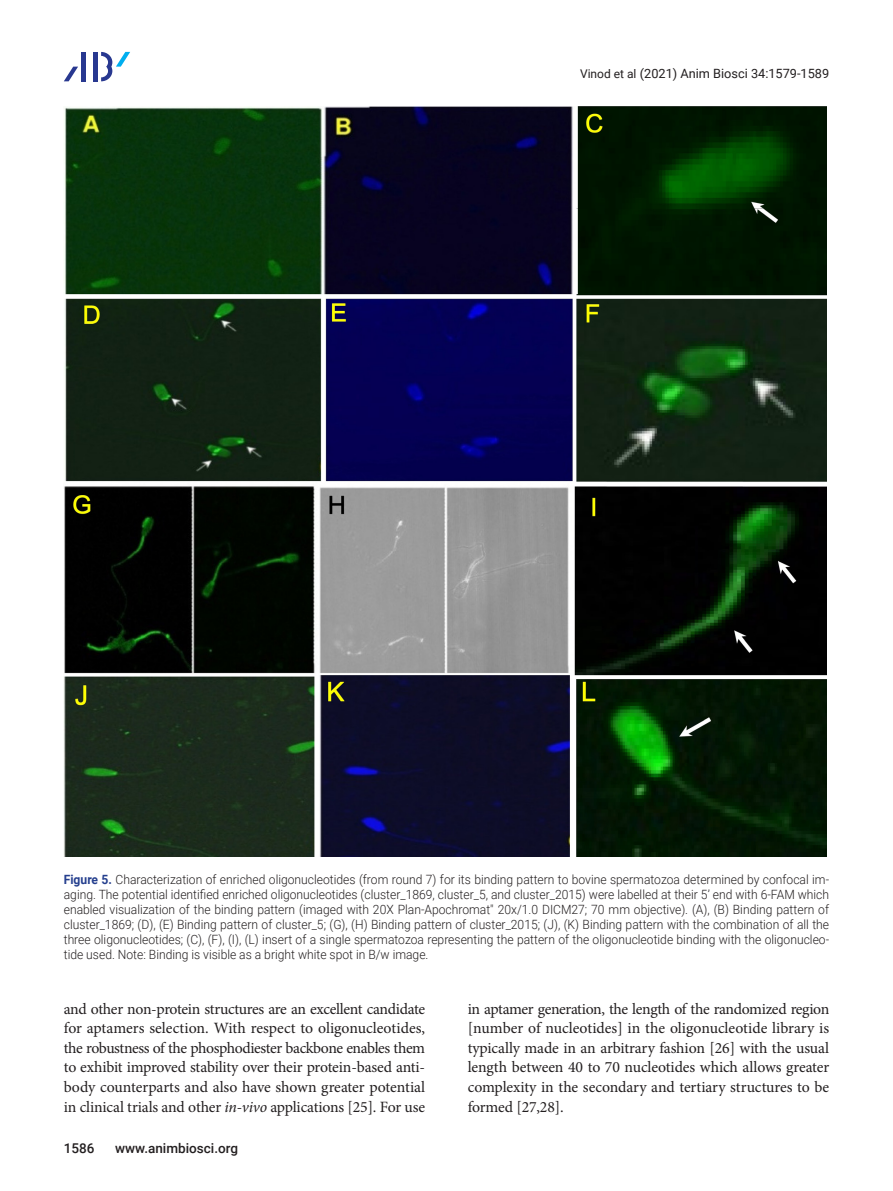
<style>
.page{position:relative;width:893px;height:1191px;background:#fff}
.page>*{position:absolute;margin:0;border:0;box-sizing:border-box;transform-origin:0 0}
.본문{font:15.75px/19.5px "Minion Pro";letter-spacing:-.01em;color:#231f20;text-align:justify}
.t1{font:500 13.5px "Roboto";color:#231f20}
.표_그림__제목{font:300 12.75px/15px "Roboto";color:#231f20;text-align:justify;scale:.95 1}
.t2{font:12.75px "Roboto";color:#231f20}
.s1{font-size:12px}
.s2{font-weight:700;color:#253f8e}
.s3{font-style:italic}
</style>
<div class="page">
<div style="left:93px;top:52px;width:5px;height:29px;background:#283890"></div>
<hr style="left:82px;top:52px;width:4px;height:29px;background:#283890">
<svg style="left:64px;top:67px;width:14px;height:14px"></svg>
<svg style="left:101px;top:52px;width:29px;height:29px"></svg>
<img style="left:64px;top:106px;width:762px;height:750px">
<p class="t2" style="left:580px;top:65px;width:251px"><span class="s1">Vinod et al</span> (2021) Anim Biosci 34:1579-1589</p>
<p class="표_그림__제목" style="left:64px;top:871px;width:807px"><span class="s2">Figure 5.</span> Characterization of enriched oligonucleotides (from round 7) for its binding pattern to bovine spermatozoa determined by confocal im&shy;aging. The potential identified enriched oligonucleotides (cluster_1869, cluster_5, and cluster_2015) were labelled at their 5’ end with 6-FAM which enabled visualization of the binding pattern (imaged with 20X Plan-Apochromat" 20x/1.0 DICM27; 70 mm objective). (A), (B) Binding pattern of cluster_1869; (D), (E) Binding pattern of cluster_5; (G), (H) Binding pattern of cluster_2015; (J), (K) Binding pattern with the combination of all the three oligonucleotides; (C), (F), (I), (L) insert of a single spermatozoa representing the pattern of the oligonucleotide binding with the oligonucleo&shy;tide used. Note: Binding is visible as a bright white spot in B/w image.</p>
<p class="본문" style="left:64px;top:999px;width:363px">and other non-protein structures are an excellent candidate for aptamers selection. With respect to oligonucleotides, the robustness of the phosphodiester backbone enables them to exhibit improved stability over their protein-based anti&shy;body counterparts and also have shown greater potential in clinical trials and other <span class="s3">in-vivo</span> applications [25]. For use</p>
<p class="본문" style="left:468px;top:999px;width:363px">in aptamer generation, the length of the randomized region [number of nucleotides] in the oligonucleotide library is typically made in an arbitrary fashion [26] with the usual length between 40 to 70 nucleotides which allows greater complexity in the secondary and tertiary structures to be formed [27,28].</p>
<p class="t1" style="left:64px;top:1138px;width:32px">1586</p>
<p class="t1" style="left:115px;top:1138px;width:125px">www.animbiosci.org</p>
</div>
